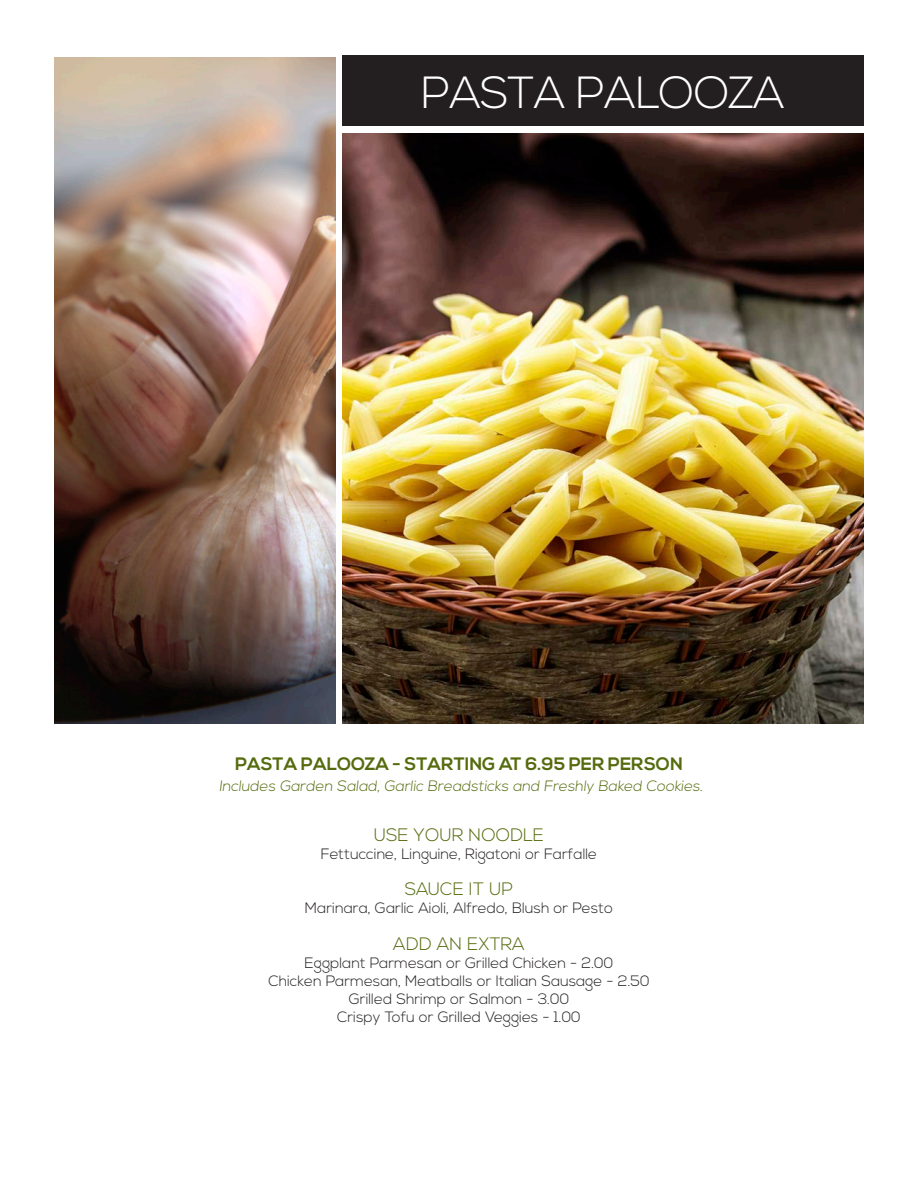
<style>
.page{position:relative;width:918px;height:1188px;background:#fff}
.page>*{position:absolute;margin:0;border:0;box-sizing:border-box;transform-origin:0 0}
.t1{font:300 45px "Nexa";letter-spacing:-.02em;color:#fff}
.t2{font:700 18px "Nexa";color:#556b0e}
.t3{font:300 18px "Nexa";color:#556b0e}
.t4{font:300 15px "Nexa";color:#231f20}
.t5{font:300 15px "Nexa";color:#556b0e}
</style>
<div class="page">
<img style="left:343px;top:134px;width:520px;height:590px">
<div style="left:343px;top:55px;width:521px;height:71px;background:#231f20"></div>
<img style="left:54px;top:57px;width:282px;height:667px">
<p class="t1" style="left:421px;top:66px;width:365px">PASTA PALOOZA</p>
<p class="t2" style="left:235px;top:754px;width:449px">PASTA PALOOZA - STARTING AT 6.95 PER PERSON</p>
<p class="t5" style="left:219px;top:777px;width:488px">Includes Garden Salad, Garlic Breadsticks and Freshly Baked Cookies.</p>
<p class="t3" style="left:374px;top:824px;width:172px">USE YOUR NOODLE</p>
<p class="t4" style="left:321px;top:845px;width:278px">Fettuccine, Linguine, Rigatoni or Farfalle</p>
<p class="t3" style="left:405px;top:878px;width:110px">SAUCE IT UP</p>
<p class="t4" style="left:305px;top:899px;width:310px">Marinara, Garlic Aioli, Alfredo, Blush or Pesto</p>
<p class="t3" style="left:393px;top:934px;width:133px">ADD AN EXTRA</p>
<p class="t4" style="left:305px;top:955px;width:310px">Eggplant Parmesan or Grilled Chicken - 2.00</p>
<p class="t4" style="left:268px;top:973px;width:383px">Chicken Parmesan, Meatballs or Italian Sausage - 2.50</p>
<p class="t4" style="left:349px;top:991px;width:222px">Grilled Shrimp or Salmon - 3.00</p>
<p class="t4" style="left:337px;top:1009px;width:245px">Crispy Tofu or Grilled Veggies - 1.00</p>
</div>
